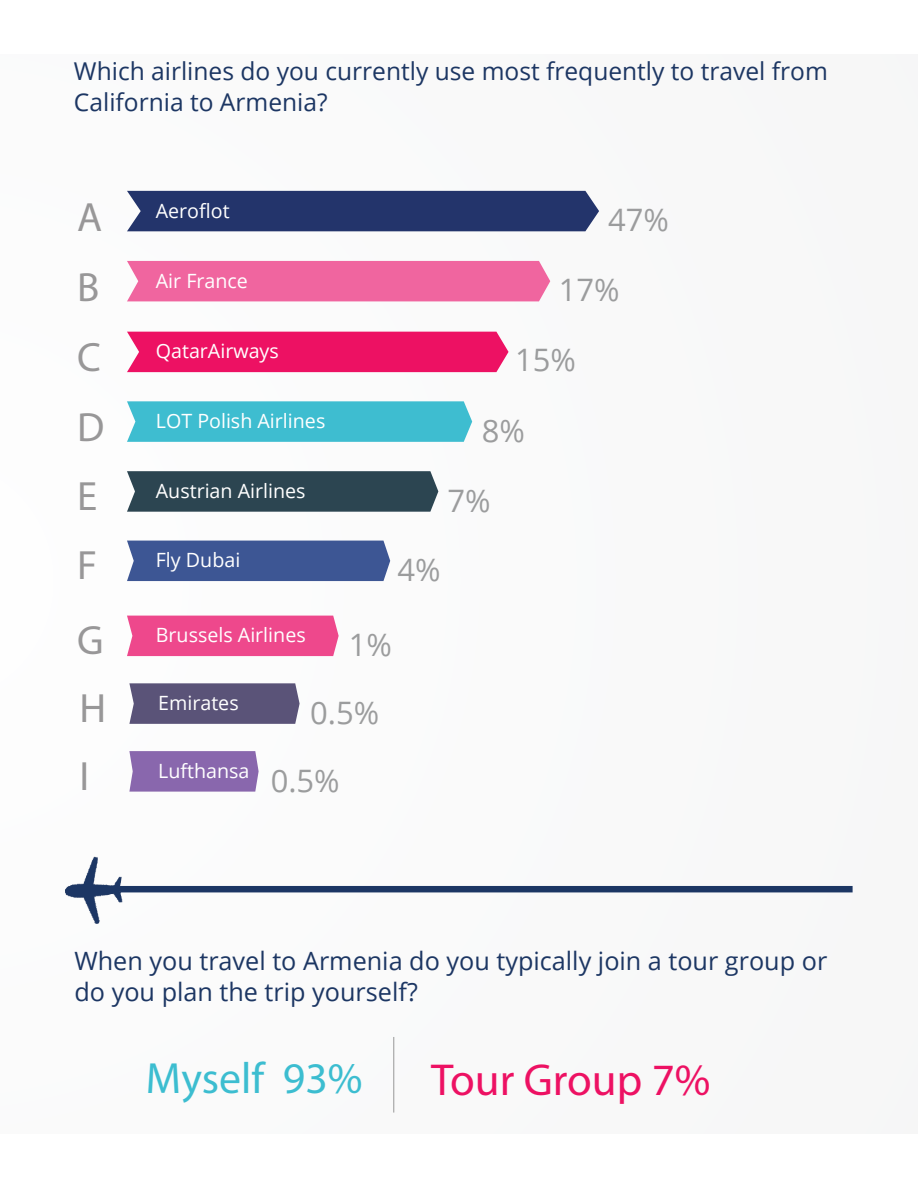
<style>
.page{position:relative;width:918px;height:1188px;background:#fff}
.page>*{position:absolute;margin:0;border:0;box-sizing:border-box;transform-origin:0 0}
.t1{font:45px "Bebas";color:#ed1163}
.t2{font:43.8px "Bebas";color:#3cbdd0}
.t3{font:40.95px/69.6px "Bebas";color:#989798}
.t4{font:30.9px "Open Sans";color:#9b9c9d}
.t5{font:25.2px/31.8px "Open Sans";color:#1c3663}
.t6{font:24.6px/30.5px "Open Sans";color:#1c3663}
.t7{font:19.65px "Open Sans";color:#fff}
</style>
<div class="page">
<div style="left:0;top:54px;width:918px;height:1080px;background:#f9fafa"></div>
<div style="left:127px;top:261px;width:423px;height:40px;background:#f0659f"></div>
<div style="left:127px;top:332px;width:382px;height:40px;background:#ed1163"></div>
<svg style="left:127px;top:401px;width:345px;height:41px;background:#44bfd1"></svg>
<svg style="left:127px;top:471px;width:311px;height:41px;background:#334b57"></svg>
<div style="left:127px;top:191px;width:472px;height:40px;background:#23346b"></div>
<div style="left:127px;top:541px;width:263px;height:40px;background:#3d5694"></div>
<div style="left:127px;top:616px;width:212px;height:40px;background:#ee488c"></div>
<svg style="left:129px;top:683px;width:171px;height:41px;background:#605a7d"></svg>
<svg style="left:129px;top:751px;width:130px;height:41px;background:#8d6db0"></svg>
<img style="left:65px;top:857px;width:788px;height:66px">
<hr style="left:394px;top:1037px;width:1px;height:76px;background:#989898">
<p class="t6" style="left:74px;top:55px;width:755px">Which airlines do you currently use most frequently to travel from<br>California to Armenia?</p>
<p class="t3" style="left:77px;top:182px;width:29px">A<br>B<br>C<br>D<br>E</p>
<p class="t7" style="left:156px;top:197px;width:75px">Aeroflot</p>
<p class="t7" style="left:156px;top:267px;width:94px">Air France</p>
<p class="t7" style="left:156px;top:337px;width:125px">QatarAirways</p>
<p class="t7" style="left:156px;top:407px;width:171px">LOT Polish Airlines</p>
<p class="t7" style="left:156px;top:477px;width:151px">Austrian Airlines</p>
<p class="t4" style="left:608px;top:199px;width:62px">47%</p>
<p class="t4" style="left:559px;top:269px;width:62px">17%</p>
<p class="t4" style="left:515px;top:339px;width:62px">15%</p>
<p class="t4" style="left:482px;top:409px;width:45px">8%</p>
<p class="t4" style="left:447px;top:479px;width:45px">7%</p>
<p class="t3" style="left:77px;top:530px;width:21px">F</p>
<p class="t4" style="left:397px;top:549px;width:45px">4%</p>
<p class="t7" style="left:156px;top:547px;width:86px">Fly Dubai</p>
<p class="t3" style="left:77px;top:605px;width:28px">G</p>
<p class="t4" style="left:349px;top:624px;width:45px">1%</p>
<p class="t7" style="left:156px;top:622px;width:151px">Brussels Airlines</p>
<p class="t3" style="left:79px;top:673px;width:28px">H</p>
<p class="t4" style="left:310px;top:691px;width:71px">0.5%</p>
<p class="t7" style="left:158px;top:689px;width:82px">Emirates</p>
<p class="t3" style="left:79px;top:741px;width:11px">I</p>
<p class="t4" style="left:271px;top:759px;width:71px">0.5%</p>
<p class="t7" style="left:158px;top:757px;width:93px">Lufthansa</p>
<p class="t5" style="left:74px;top:944px;width:754px">When you travel to Armenia do you typically join a tour group or do you plan the trip yourself?</p>
<p class="t2" style="left:146px;top:1052px;width:218px">Myself 93%</p>
<p class="t1" style="left:431px;top:1052px;width:281px">Tour Group 7%</p>
</div>
